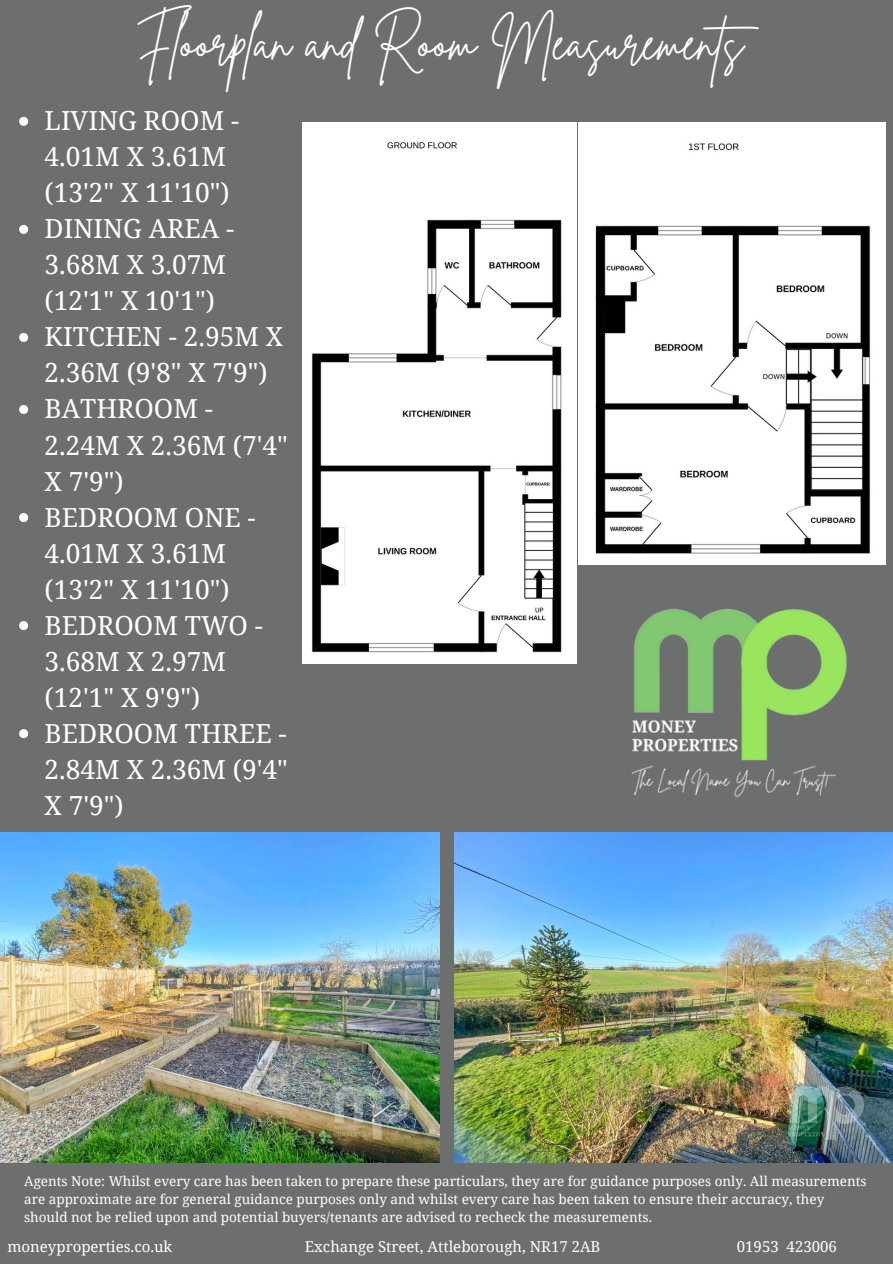
<style>
.page{position:relative;width:893px;height:1264px;background:#fff}
.page>*{position:absolute;margin:0;border:0;box-sizing:border-box;transform-origin:0 0}
.t1{font:49.5px "Brittany Signature";color:#fff}
.t2{font:26.25px/36px "Noto Serif";color:#fff}
.t3{font:15px "Noto Serif";color:#fff}
.t4{font:13.5px/18px "Noto Serif";color:#fff}
</style>
<div class="page">
<div style="left:0;top:0;width:892px;height:1263px;background:#6d6e6e"></div>
<img style="left:302px;top:122px;width:274px;height:541px">
<img style="left:454px;top:832px;width:438px;height:330px">
<img style="left:578px;top:122px;width:307px;height:675px">
<img style="left:0;top:832px;width:439px;height:330px">
<svg style="left:19px;top:117px;width:9px;height:9px"></svg>
<svg style="left:19px;top:225px;width:9px;height:9px"></svg>
<svg style="left:19px;top:333px;width:9px;height:9px"></svg>
<svg style="left:19px;top:405px;width:9px;height:9px"></svg>
<svg style="left:19px;top:513px;width:9px;height:9px"></svg>
<svg style="left:19px;top:621px;width:9px;height:9px"></svg>
<svg style="left:19px;top:729px;width:9px;height:9px"></svg>
<p class="t1" style="left:135px;top:10px;width:638px">Floorplan and Room Measurements</p>
<p class="t2" style="left:45px;top:102px;width:196px">LIVING ROOM -<br>4.01M X 3.61M (13'2" X 11'10")</p>
<p class="t2" style="left:45px;top:210px;width:191px">DINING AREA -<br>3.68M X 3.07M (12'1" X 10'1")</p>
<p class="t2" style="left:45px;top:318px;width:240px">KITCHEN - 2.95M X<br>2.36M (9'8" X 7'9")</p>
<p class="t2" style="left:45px;top:390px;width:245px">BATHROOM -<br>2.24M X 2.36M (7'4"<br>X 7'9")</p>
<p class="t2" style="left:45px;top:498px;width:213px">BEDROOM ONE -<br>4.01M X 3.61M (13'2" X 11'10")</p>
<p class="t2" style="left:45px;top:606px;width:220px">BEDROOM TWO -<br>3.68M X 2.97M (12'1" X 9'9")</p>
<p class="t2" style="left:45px;top:714px;width:245px;text-align:justify">BEDROOM THREE - 2.84M X 2.36M (9'4" X 7'9")</p>
<p class="t4" style="left:24px;top:1171px;width:844px">Agents Note: Whilst every care has been taken to prepare these particulars, they are for guidance purposes only. All measurements are approximate are for general guidance purposes only and whilst every care has been taken to ensure their accuracy, they should not be relied upon and potential buyers/tenants are advised to recheck the measurements.</p>
<p class="t3" style="left:7px;top:1235px;width:166px">moneyproperties.co.uk</p>
<p class="t3" style="left:305px;top:1235px;width:297px">Exchange Street, Attleborough, NR17 2AB</p>
<p class="t3" style="left:736px;top:1235px;width:102px">01953 423006</p>
</div>
